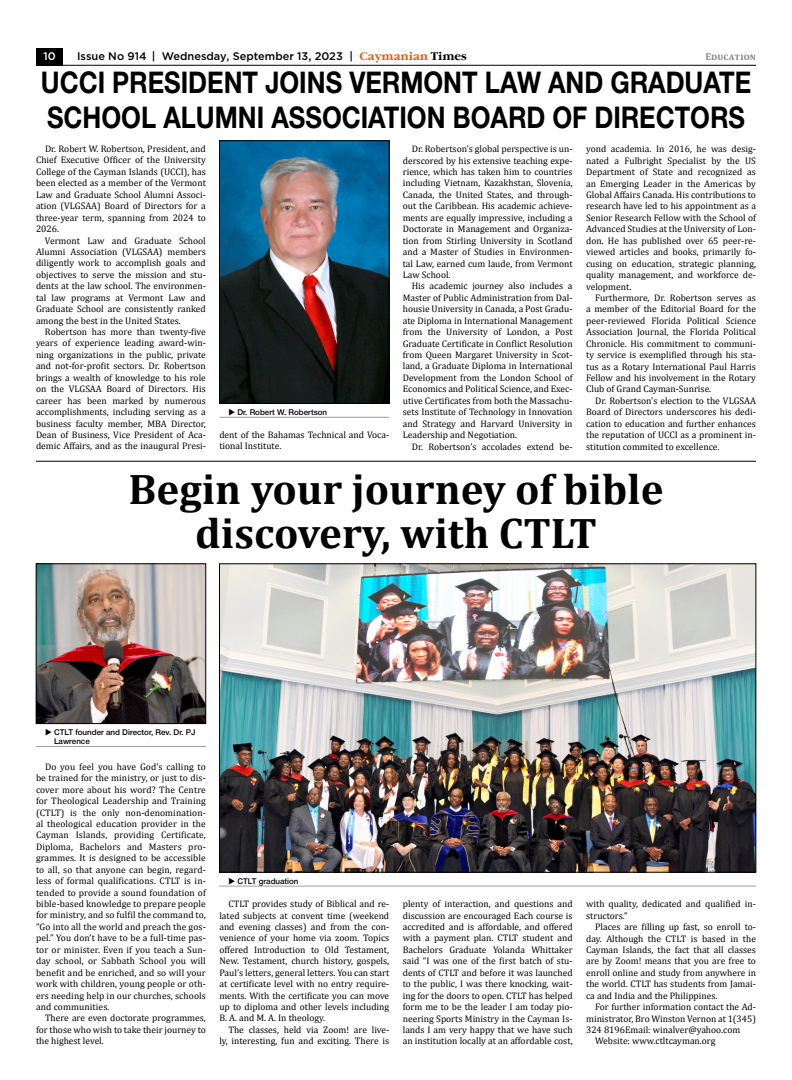
<style>
.page{position:relative;width:792px;height:1080px;background:#fff}
.page>*{position:absolute;margin:0;border:0;box-sizing:border-box;transform-origin:0 0}
.t1{font:700 43px/44px "Cambria";color:#000;text-align:center}
.t2{font:700 30px/35px "Helvetica Neue Cyr";color:#000;scale:.85 1}
.t3{font:500 11px "Gotham";color:#000}
.t4{font:500 11px "Gotham";color:#fff}
.t5{font:700 10px "Cambria";letter-spacing:.01em;color:#878787}
.t6{font:9.5px/11.4px "Cambria";color:#000;text-align:justify}
.t7{font:500 8px/9px "Helvetica Neue Cyr";color:#000}
.s1{font-family:"Garamond C";font-weight:700;color:#ea5b0b}
.s2{font-family:"Garamond C";font-weight:700}
</style>
<div class="page">
<hr style="left:36px;top:461px;width:720px;height:1px;background:#000">
<img style="left:221px;top:143px;width:166px;height:259px">
<div style="left:219px;top:141px;width:170px;height:263px;border:1px solid #000"></div>
<img style="left:38px;top:566px;width:166px;height:156px">
<div style="left:36px;top:564px;width:170px;height:160px;border:1px solid #000"></div>
<img style="left:221px;top:566px;width:533px;height:304px">
<div style="left:219px;top:564px;width:537px;height:308px;border:1px solid #000"></div>
<hr style="left:219px;top:417px;width:170px;height:1px;background:#9d9d9c">
<hr style="left:36px;top:746px;width:170px;height:1px;background:#9d9d9c">
<hr style="left:219px;top:886px;width:537px;height:1px;background:#9d9d9c">
<div style="left:36px;top:48px;width:27px;height:18px;background:#000"></div>
<hr style="left:36px;top:65px;width:720px;height:1px;background:#000">
<p class="t4" style="left:43px;top:49px;width:14px">10</p>
<p class="t3" style="left:77px;top:49px;width:391px">Issue No 914 | Wednesday, September 13, 2023 | <span class="s1">Caymanian</span> <span class="s2">Times</span></p>
<p class="t5" style="left:705px;top:50px;width:52px">Education</p>
<h2 class="t2" style="left:41px;top:66px;width:837px">UCCI PRESIDENT JOINS VERMONT LAW AND GRADUATE<br>SCHOOL ALUMNI ASSOCIATION BOARD OF DIRECTORS</h2>
<p class="t6" style="left:36px;top:143px;width:171px;text-indent:9px">Dr. Robert W. Robertson, President, and Chief Executive Officer of the University College of the Cayman Islands (UCCI), has been elected as a member of the Vermont Law and Graduate School Alumni Associ&shy;ation (VLGSAA) Board of Directors for a three-year term, spanning from 2024 to 2026.</p>
<p class="t6" style="left:36px;top:235px;width:171px;text-indent:9px">Vermont Law and Graduate School Alumni Association (VLGSAA) members diligently work to accomplish goals and objectives to serve the mission and stu&shy;dents at the law school. The environmen&shy;tal law programs at Vermont Law and Graduate School are consistently ranked among the best in the United States.</p>
<p class="t6" style="left:36px;top:326px;width:171px;text-indent:9px">Robertson has more than twenty-five years of experience leading award-win&shy;ning organizations in the public, private and not-for-profit sectors. Dr. Robertson brings a wealth of knowledge to his role on the VLGSAA Board of Directors. His career has been marked by numerous accomplishments, including serving as a business faculty member, MBA Director, Dean of Business, Vice President of Aca&shy;demic Affairs, and as the inaugural Presi-</p>
<p class="t7" style="left:237px;top:408px;width:91px">Dr. Robert W. Robertson</p>
<p class="t6" style="left:219px;top:429px;width:171px">dent of the Bahamas Technical and Voca&shy;tional Institute.</p>
<p class="t6" style="left:403px;top:143px;width:171px;text-indent:9px">Dr. Robertson’s global perspective is un&shy;derscored by his extensive teaching expe&shy;rience, which has taken him to countries including Vietnam, Kazakhstan, Slovenia, Canada, the United States, and through&shy;out the Caribbean. His academic achieve&shy;ments are equally impressive, including a Doctorate in Management and Organiza&shy;tion from Stirling University in Scotland and a Master of Studies in Environmen&shy;tal Law, earned cum laude, from Vermont Law School.</p>
<p class="t6" style="left:403px;top:280px;width:171px;text-indent:9px">His academic journey also includes a Master of Public Administration from Dal&shy;housie University in Canada, a Post Gradu&shy;ate Diploma in International Management from the University of London, a Post Graduate Certificate in Conflict Resolution from Queen Margaret University in Scot&shy;land, a Graduate Diploma in International Development from the London School of Economics and Political Science, and Exec&shy;utive Certificates from both the Massachu&shy;sets Institute of Technology in Innovation and Strategy and Harvard University in Leadership and Negotiation.</p>
<p class="t6" style="left:412px;top:441px;width:162px">Dr. Robertson’s accolades extend be-</p>
<p class="t6" style="left:586px;top:143px;width:171px">yond academia. In 2016, he was desig&shy;nated a Fulbright Specialist by the US Department of State and recognized as an Emerging Leader in the Americas by Global Affairs Canada. His contributions to research have led to his appointment as a Senior Research Fellow with the School of Advanced Studies at the University of Lon&shy;don. He has published over 65 peer-re&shy;viewed articles and books, primarily fo&shy;cusing on education, strategic planning, quality management, and workforce de&shy;velopment.</p>
<p class="t6" style="left:586px;top:292px;width:171px;text-indent:9px">Furthermore, Dr. Robertson serves as a member of the Editorial Board for the peer-reviewed Florida Political Science Association Journal, the Florida Political Chronicle. His commitment to communi&shy;ty service is exemplified through his sta&shy;tus as a Rotary International Paul Harris Fellow and his involvement in the Rotary Club of Grand Cayman-Sunrise.</p>
<p class="t6" style="left:586px;top:395px;width:171px;text-indent:9px">Dr. Robertson’s election to the VLGSAA Board of Directors underscores his dedi&shy;cation to education and further enhances the reputation of UCCI as a prominent in&shy;stitution commited to excellence.</p>
<h1 class="t1" style="left:129px;top:466px;width:536px">Begin your journey of bible discovery, with CTLT</h1>
<p class="t7" style="left:54px;top:728px;width:143px">CTLT founder and Director, Rev. Dr. PJ<br>Lawrence</p>
<p class="t6" style="left:36px;top:761px;width:171px;text-indent:9px">Do you feel you have God’s calling to be trained for the ministry, or just to dis&shy;cover more about his word? The Centre for Theological Leadership and Training (CTLT) is the only non-denomination&shy;al theological education provider in the Cayman Islands, providing Certificate, Diploma, Bachelors and Masters pro&shy;grammes. It is designed to be accessible to all, so that anyone can begin, regard&shy;less of formal qualifications. CTLT is in&shy;tended to provide a sound foundation of bible-based knowledge to prepare people for ministry, and so fulfil the command to, “Go into all the world and preach the gos&shy;pel.” You don’t have to be a full-time pas&shy;tor or minister. Even if you teach a Sun&shy;day school, or Sabbath School you will benefit and be enriched, and so will your work with children, young people or oth&shy;ers needing help in our churches, schools and communities.</p>
<p class="t6" style="left:36px;top:1012px;width:171px;text-indent:9px">There are even doctorate programmes, for those who wish to take their journey to the highest level.</p>
<p class="t7" style="left:237px;top:877px;width:63px">CTLT graduation</p>
<p class="t6" style="left:219px;top:898px;width:171px;text-indent:9px">CTLT provides study of Biblical and re&shy;lated subjects at convent time (weekend and evening classes) and from the con&shy;venience of your home via zoom. Topics offered Introduction to Old Testament, New. Testament, church history, gospels, Paul’s letters, general letters. You can start at certificate level with no entry require&shy;ments. With the certificate you can move up to diploma and other levels including B. A. and M. A. In theology.</p>
<p class="t6" style="left:219px;top:1024px;width:171px;text-align:right">The classes, held via Zoom! are live&shy;ly, interesting, fun and exciting. There is</p>
<p class="t6" style="left:403px;top:898px;width:171px">plenty of interaction, and questions and discussion are encouraged Each course is accredited and is affordable, and offered with a payment plan. CTLT student and Bachelors Graduate Yolanda Whittaker said “I was one of the first batch of stu&shy;dents of CTLT and before it was launched to the public, I was there knocking, wait&shy;ing for the doors to open. CTLT has helped form me to be the leader I am today pio&shy;neering Sports Ministry in the Cayman Is&shy;lands I am very happy that we have such an institution locally at an affordable cost,</p>
<p class="t6" style="left:586px;top:898px;width:171px">with quality, dedicated and qualified in&shy;structors.”</p>
<p class="t6" style="left:586px;top:921px;width:171px;text-indent:9px">Places are filling up fast, so enroll to&shy;day. Although the CTLT is based in the Cayman Islands, the fact that all classes are by Zoom! means that you are free to enroll online and study from anywhere in the world. CTLT has students from Jamai&shy;ca and India and the Philippines.</p>
<p class="t6" style="left:595px;top:1001px;width:162px">For further information contact the Ad-</p>
<p class="t6" style="left:586px;top:1013px;width:171px">ministrator, Bro Winston Vernon at 1(345)</p>
<p class="t6" style="left:586px;top:1024px;width:156px">324 8196Email: winalver@yahoo.com</p>
<p class="t6" style="left:595px;top:1035px;width:122px">Website: www.ctltcayman.org</p>
</div>
